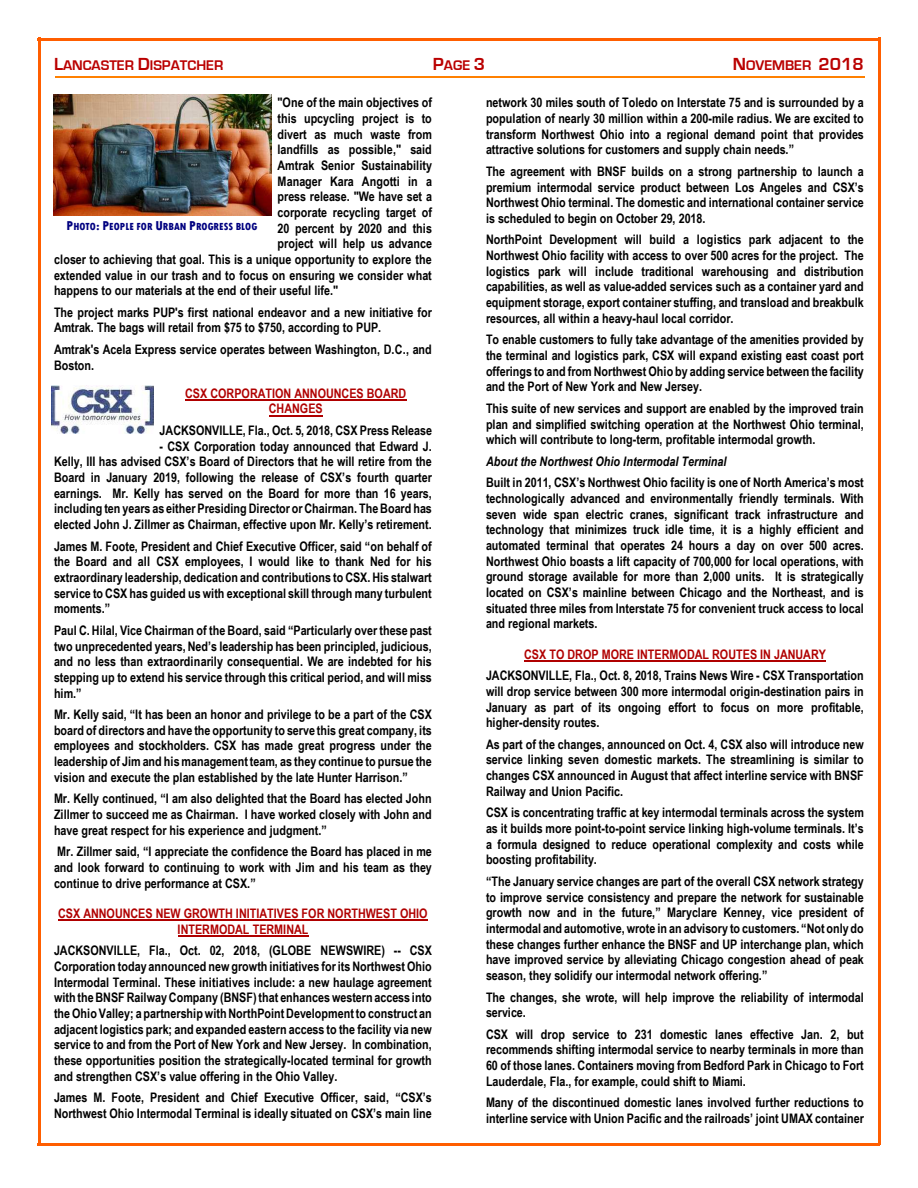
<style>
.page{position:relative;width:918px;height:1188px;background:#fff}
.page>*{position:absolute;margin:0;border:0;box-sizing:border-box;transform-origin:0 0}
.t1{font:700 14.4px "Eurostile";color:#ba0000}
.t2{font:700 13.2px/15.6px "Arial Narrow";color:#000;text-align:justify}
.t3{font:700 13.2px/15.6px "Arial Narrow";color:#b00000;text-align:center}
.t4{font:italic 700 13.2px "Arial Narrow";letter-spacing:.005em;color:#000}
.t5{font:800 10.8px "Tw Cen MT Condensed";letter-spacing:.005em;color:#000080}
.s1{font-size:18px}
.s2{font-size:13.5px}
</style>
<div class="page">
<hr style="left:38px;top:38px;width:2px;height:1107px;background:#ff5e00">
<hr style="left:878px;top:38px;width:3px;height:1107px;background:#ff5e00">
<hr style="left:38px;top:38px;width:842px;height:2px;background:#ff5e00">
<hr style="left:38px;top:1143px;width:842px;height:3px;background:#ff5e00">
<hr style="left:55px;top:76px;width:810px;height:2px;background:#ff8000">
<hr style="left:185px;top:399px;width:221px;height:1px;background:#b00000">
<hr style="left:269px;top:415px;width:54px;height:1px;background:#b00000">
<hr style="left:58px;top:920px;width:370px;height:1px;background:#b00000">
<hr style="left:178px;top:935px;width:131px;height:1px;background:#b00000">
<hr style="left:524px;top:660px;width:302px;height:1px;background:#b00000">
<img style="left:53px;top:95px;width:218px;height:120px">
<img style="left:51px;top:385px;width:102px;height:48px">
<p class="t1" style="left:54px;top:57px;width:171px"><span class="s1">L</span>ANCASTER <span class="s1">D</span>ISPATCHER</p>
<p class="t1" style="left:433px;top:57px;width:54px"><span class="s1">P</span>AGE <span class="s1">3</span></p>
<p class="t1" style="left:733px;top:57px;width:133px"><span class="s1">N</span>OVEMBER <span class="s1">2018</span></p>
<p class="t2" style="left:278px;top:95px;width:156px">"One of the main objectives of</p>
<p class="t2" style="left:278px;top:110px;width:156px">this upcycling project is to</p>
<p class="t2" style="left:278px;top:126px;width:156px">divert as much waste from</p>
<p class="t2" style="left:278px;top:142px;width:156px">landfills as possible," said</p>
<p class="t2" style="left:278px;top:157px;width:156px">Amtrak Senior Sustainability</p>
<p class="t2" style="left:278px;top:173px;width:156px">Manager Kara Angotti in a</p>
<p class="t2" style="left:278px;top:189px;width:156px">press release. "We have set a</p>
<p class="t2" style="left:278px;top:204px;width:156px">corporate recycling target of</p>
<p class="t2" style="left:278px;top:220px;width:156px">20 percent by 2020 and this</p>
<p class="t2" style="left:278px;top:236px;width:156px">project will help us advance</p>
<p class="t2" style="left:54px;top:251px;width:379px">closer to achieving that goal. This is a unique opportunity to explore the</p>
<p class="t2" style="left:54px;top:267px;width:379px">extended value in our trash and to focus on ensuring we consider what</p>
<p class="t2" style="left:54px;top:283px;width:286px">happens to our materials at the end of their useful life."</p>
<p class="t2" style="left:54px;top:304px;width:379px">The project marks PUP's first national endeavor and a new initiative for<br>Amtrak. The bags will retail from $75 to $750, according to PUP.</p>
<p class="t2" style="left:54px;top:341px;width:379px">Amtrak's Acela Express service operates between Washington, D.C., and<br>Boston.</p>
<p class="t3" style="left:185px;top:385px;width:223px">CSX CORPORATION ANNOUNCES BOARD<br>CHANGES</p>
<p class="t2" style="left:160px;top:422px;width:274px">JACKSONVILLE, Fla., Oct. 5, 2018, CSX Press Release</p>
<p class="t2" style="left:54px;top:438px;width:379px;text-indent:106px">- CSX Corporation today announced that Edward J.<br>Kelly, III has advised CSX’s Board of Directors that he will retire from the Board in January 2019, following the release of CSX’s fourth quarter earnings. Mr. Kelly has served on the Board for more than 16 years, including ten years as either Presiding Director or Chairman. The Board has elected John J. Zillmer as Chairman, effective upon Mr. Kelly’s retirement.</p>
<p class="t2" style="left:54px;top:538px;width:379px">James M. Foote, President and Chief Executive Officer, said “on behalf of the Board and all CSX employees, I would like to thank Ned for his extraordinary leadership, dedication and contributions to CSX. His stalwart service to CSX has guided us with exceptional skill through many turbulent moments.”</p>
<p class="t2" style="left:54px;top:622px;width:379px">Paul C. Hilal, Vice Chairman of the Board, said “Particularly over these past two unprecedented years, Ned’s leadership has been principled, judicious, and no less than extraordinarily consequential. We are indebted for his stepping up to extend his service through this critical period, and will miss him.”</p>
<p class="t2" style="left:54px;top:707px;width:379px">Mr. Kelly said, “It has been an honor and privilege to be a part of the CSX board of directors and have the opportunity to serve this great company, its employees and stockholders. CSX has made great progress under the leadership of Jim and his management team, as they continue to pursue the vision and execute the plan established by the late Hunter Harrison.”</p>
<p class="t2" style="left:54px;top:791px;width:379px">Mr. Kelly continued, “I am also delighted that the Board has elected John Zillmer to succeed me as Chairman. I have worked closely with John and have great respect for his experience and judgment.”</p>
<p class="t2" style="left:54px;top:844px;width:379px">Mr. Zillmer said, “I appreciate the confidence the Board has placed in me and look forward to continuing to work with Jim and his team as they continue to drive performance at CSX.”</p>
<p class="t3" style="left:58px;top:905px;width:371px">CSX ANNOUNCES NEW GROWTH INITIATIVES FOR NORTHWEST OHIO<br>INTERMODAL TERMINAL</p>
<p class="t2" style="left:54px;top:943px;width:379px">JACKSONVILLE, Fla., Oct. 02, 2018, (GLOBE NEWSWIRE) -- CSX Corporation today announced new growth initiatives for its Northwest Ohio Intermodal Terminal. These initiatives include: a new haulage agreement with the BNSF Railway Company (BNSF) that enhances western access into the Ohio Valley; a partnership with NorthPoint Development to construct an adjacent logistics park; and expanded eastern access to the facility via new service to and from the Port of New York and New Jersey. In combination, these opportunities position the strategically-located terminal for growth and strengthen CSX’s value offering in the Ohio Valley.</p>
<p class="t2" style="left:54px;top:1090px;width:379px">James M. Foote, President and Chief Executive Officer, said, “CSX’s<br>Northwest Ohio Intermodal Terminal is ideally situated on CSX’s main line</p>
<p class="t2" style="left:486px;top:95px;width:379px">network 30 miles south of Toledo on Interstate 75 and is surrounded by a population of nearly 30 million within a 200-mile radius. We are excited to transform Northwest Ohio into a regional demand point that provides attractive solutions for customers and supply chain needs.”</p>
<p class="t2" style="left:486px;top:163px;width:379px">The agreement with BNSF builds on a strong partnership to launch a premium intermodal service product between Los Angeles and CSX’s Northwest Ohio terminal. The domestic and international container service is scheduled to begin on October 29, 2018.</p>
<p class="t2" style="left:486px;top:232px;width:379px">NorthPoint Development will build a logistics park adjacent to the Northwest Ohio facility with access to over 500 acres for the project. The logistics park will include traditional warehousing and distribution capabilities, as well as value-added services such as a container yard and equipment storage, export container stuffing, and transload and breakbulk resources, all within a heavy-haul local corridor.</p>
<p class="t2" style="left:486px;top:332px;width:379px">To enable customers to fully take advantage of the amenities provided by the terminal and logistics park, CSX will expand existing east coast port offerings to and from Northwest Ohio by adding service between the facility and the Port of New York and New Jersey.</p>
<p class="t2" style="left:486px;top:400px;width:379px">This suite of new services and support are enabled by the improved train plan and simplified switching operation at the Northwest Ohio terminal, which will contribute to long-term, profitable intermodal growth.</p>
<p class="t4" style="left:486px;top:453px;width:242px">About the Northwest Ohio Intermodal Terminal</p>
<p class="t2" style="left:486px;top:475px;width:379px">Built in 2011, CSX’s Northwest Ohio facility is one of North America’s most technologically advanced and environmentally friendly terminals. With seven wide span electric cranes, significant track infrastructure and technology that minimizes truck idle time, it is a highly efficient and automated terminal that operates 24 hours a day on over 500 acres.<br>Northwest Ohio boasts a lift capacity of 700,000 for local operations, with ground storage available for more than 2,000 units. It is strategically located on CSX’s mainline between Chicago and the Northeast, and is situated three miles from Interstate 75 for convenient truck access to local and regional markets.</p>
<p class="t3" style="left:524px;top:646px;width:303px">CSX TO DROP MORE INTERMODAL ROUTES IN JANUARY</p>
<p class="t2" style="left:486px;top:668px;width:379px">JACKSONVILLE, Fla., Oct. 8, 2018, Trains News Wire - CSX Transportation will drop service between 300 more intermodal origin-destination pairs in January as part of its ongoing effort to focus on more profitable, higher-density routes.</p>
<p class="t2" style="left:486px;top:736px;width:379px">As part of the changes, announced on Oct. 4, CSX also will introduce new service linking seven domestic markets. The streamlining is similar to changes CSX announced in August that affect interline service with BNSF Railway and Union Pacific.</p>
<p class="t2" style="left:486px;top:805px;width:379px">CSX is concentrating traffic at key intermodal terminals across the system as it builds more point-to-point service linking high-volume terminals. It’s a formula designed to reduce operational complexity and costs while boosting profitability.</p>
<p class="t2" style="left:486px;top:873px;width:379px">“The January service changes are part of the overall CSX network strategy to improve service consistency and prepare the network for sustainable growth now and in the future,” Maryclare Kenney, vice president of intermodal and automotive, wrote in an advisory to customers. “Not only do these changes further enhance the BNSF and UP interchange plan, which have improved service by alleviating Chicago congestion ahead of peak season, they solidify our intermodal network offering.”</p>
<p class="t2" style="left:486px;top:989px;width:379px">The changes, she wrote, will help improve the reliability of intermodal service.</p>
<p class="t2" style="left:486px;top:1026px;width:379px">CSX will drop service to 231 domestic lanes effective Jan. 2, but recommends shifting intermodal service to nearby terminals in more than 60 of those lanes. Containers moving from Bedford Park in Chicago to Fort Lauderdale, Fla., for example, could shift to Miami.</p>
<p class="t2" style="left:486px;top:1095px;width:379px">Many of the discontinued domestic lanes involved further reductions to interline service with Union Pacific and the railroads’ joint UMAX container</p>
<p class="t5" style="left:67px;top:220px;width:192px"><span class="s2">P</span>HOTO<span class="s2">: P</span>EOPLE FOR <span class="s2">U</span>RBAN <span class="s2">P</span>ROGRESS BLOG</p>
</div>
